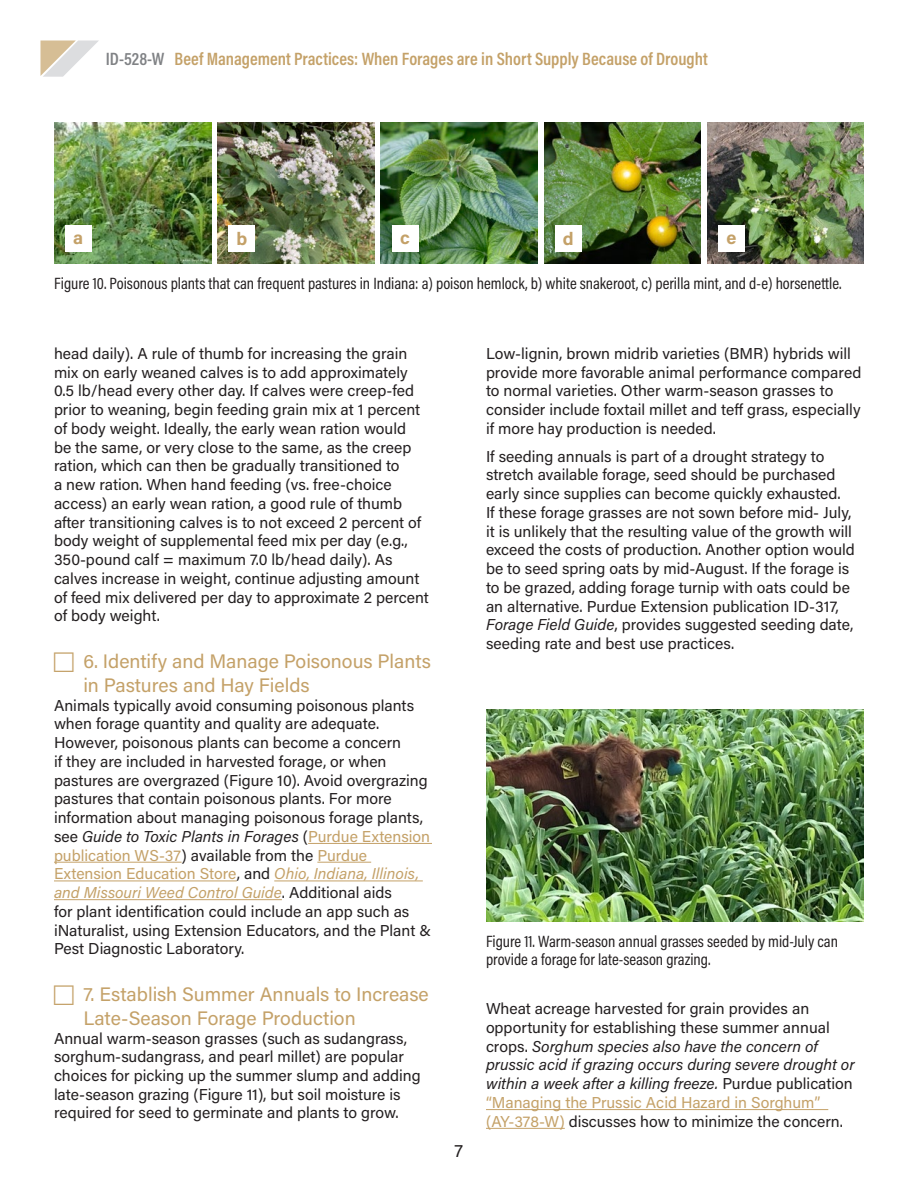
<style>
.page{position:relative;width:918px;height:1188px;background:#fff}
.page>*{position:absolute;margin:0;border:0;box-sizing:border-box;transform-origin:0 0}
.HEADING_2{font:19.5px/24px "Acumin Pro";color:#c4a168}
.t1{font:600 18px "Acumin Pro Cond";color:#c4a168}
.t2{font:700 18px "Acumin Pro";color:#c4a168}
.t3{font:18px "Acumin Pro";color:#231f20}
.t4{font:16.5px/18px "Acumin Pro Cond";color:#231f20}
.Body_copy{font:15.75px/18.8px "Acumin Pro";color:#231f20}
.s1{color:#808285}
.s2{font-style:italic}
.s3{color:#c4a168}
.s4{font-style:italic;color:#c4a168}
</style>
<div class="page">
<svg style="left:40px;top:40px;width:59px;height:37px"></svg>
<hr style="left:308px;top:843px;width:124px;height:1px;background:#c4a168">
<hr style="left:54px;top:862px;width:128px;height:1px;background:#c4a168">
<hr style="left:317px;top:862px;width:54px;height:1px;background:#c4a168">
<hr style="left:54px;top:881px;width:183px;height:1px;background:#c4a168">
<hr style="left:274px;top:881px;width:149px;height:1px;background:#c4a168">
<hr style="left:54px;top:899px;width:228px;height:1px;background:#c4a168">
<hr style="left:486px;top:1109px;width:342px;height:1px;background:#c4a168">
<hr style="left:486px;top:1128px;width:79px;height:1px;background:#c4a168">
<img style="left:381px;top:123px;width:157px;height:140px">
<img style="left:544px;top:123px;width:157px;height:140px">
<img style="left:707px;top:123px;width:157px;height:140px">
<img style="left:218px;top:123px;width:156px;height:140px">
<img style="left:54px;top:123px;width:157px;height:140px">
<img style="left:486px;top:710px;width:378px;height:211px">
<div style="left:65px;top:226px;width:26px;height:26px;background:#fff"></div>
<div style="left:718px;top:226px;width:27px;height:26px;background:#fff"></div>
<div style="left:229px;top:226px;width:26px;height:26px;background:#fff"></div>
<div style="left:392px;top:226px;width:26px;height:26px;background:#fff"></div>
<div style="left:555px;top:226px;width:26px;height:26px;background:#fff"></div>
<p class="t1" style="left:106px;top:47px;width:603px"><span class="s1">ID-528-W</span> Beef Management Practices: When Forages are in Short Supply Because of Drought</p>
<p class="t2" style="left:73px;top:225px;width:12px">a</p>
<p class="t2" style="left:236px;top:227px;width:12px">b</p>
<p class="t2" style="left:400px;top:225px;width:11px">c</p>
<p class="t2" style="left:563px;top:227px;width:12px">d</p>
<p class="t2" style="left:726px;top:225px;width:11px">e</p>
<p class="t4" style="left:54px;top:274px;width:789px">Figure 10. Poisonous plants that can frequent pastures in Indiana: a) poison hemlock, b) white snakeroot, c) perilla mint, and d-e) horsenettle.</p>
<p class="Body_copy" style="left:54px;top:343px;width:376px">head daily). A rule of thumb for increasing the grain mix on early weaned calves is to add approximately 0.5 lb/head every other day. If calves were creep-fed prior to weaning, begin feeding grain mix at 1 percent of body weight. Ideally, the early wean ration would<br>be the same, or very close to the same, as the creep ration, which can then be gradually transitioned to<br>a new ration. When hand feeding (vs. free-choice access) an early wean ration, a good rule of thumb after transitioning calves is to not exceed 2 percent of body weight of supplemental feed mix per day (e.g., 350-pound calf = maximum 7.0 lb/head daily). As calves increase in weight, continue adjusting amount of feed mix delivered per day to approximate 2 percent of body weight.</p>
<p class="HEADING_2" style="left:83px;top:648px;width:349px">6. Identify and Manage Poisonous Plants in Pastures and Hay Fields</p>
<p class="Body_copy" style="left:54px;top:695px;width:379px">Animals typically avoid consuming poisonous plants when forage quantity and quality are adequate.<br>However, poisonous plants can become a concern<br>if they are included in harvested forage, or when pastures are overgrazed (Figure 10). Avoid overgrazing pastures that contain poisonous plants. For more information about managing poisonous forage plants, see <span class="s2">Guide to Toxic Plants in Forages</span> (<span class="s3">Purdue Extension publication WS-37</span>) available from the <span class="s3">Purdue Extension Education Store</span>, and <span class="s4">Ohio, Indiana, Illinois, and Missouri Weed Control Guide</span>. Additional aids<br>for plant identification could include an app such as iNaturalist, using Extension Educators, and the Plant &amp; Pest Diagnostic Laboratory.</p>
<p class="HEADING_2" style="left:83px;top:981px;width:347px">7. Establish Summer Annuals to Increase<br>Late-Season Forage Production</p>
<p class="Body_copy" style="left:54px;top:1028px;width:368px">Annual warm-season grasses (such as sudangrass, sorghum-sudangrass, and pearl millet) are popular choices for picking up the summer slump and adding late-season grazing (Figure 11), but soil moisture is required for seed to germinate and plants to grow.</p>
<p class="Body_copy" style="left:486px;top:343px;width:377px">Low-lignin, brown midrib varieties (BMR) hybrids will provide more favorable animal performance compared to normal varieties. Other warm-season grasses to consider include foxtail millet and teff grass, especially if more hay production is needed.</p>
<p class="Body_copy" style="left:486px;top:446px;width:370px">If seeding annuals is part of a drought strategy to stretch available forage, seed should be purchased early since supplies can become quickly exhausted.<br>If these forage grasses are not sown before mid- July, it is unlikely that the resulting value of the growth will exceed the costs of production. Another option would be to seed spring oats by mid-August. If the forage is to be grazed, adding forage turnip with oats could be an alternative. Purdue Extension publication ID-317, <span class="s2">Forage Field Guide</span>, provides suggested seeding date, seeding rate and best use practices.</p>
<p class="t3" style="left:455px;top:1138px;width:10px">7</p>
<p class="t4" style="left:486px;top:932px;width:354px">Figure 11. Warm-season annual grasses seeded by mid-July can provide a forage for late-season grazing.</p>
<p class="Body_copy" style="left:486px;top:999px;width:370px">Wheat acreage harvested for grain provides an opportunity for establishing these summer annual crops. <span class="s2">Sorghum species also have the concern of prussic acid if grazing occurs during severe drought or within a week after a killing freeze.</span> Purdue publication <span class="s3">“Managing the Prussic Acid Hazard in Sorghum” (AY-378-W)</span> discusses how to minimize the concern.</p>
</div>
